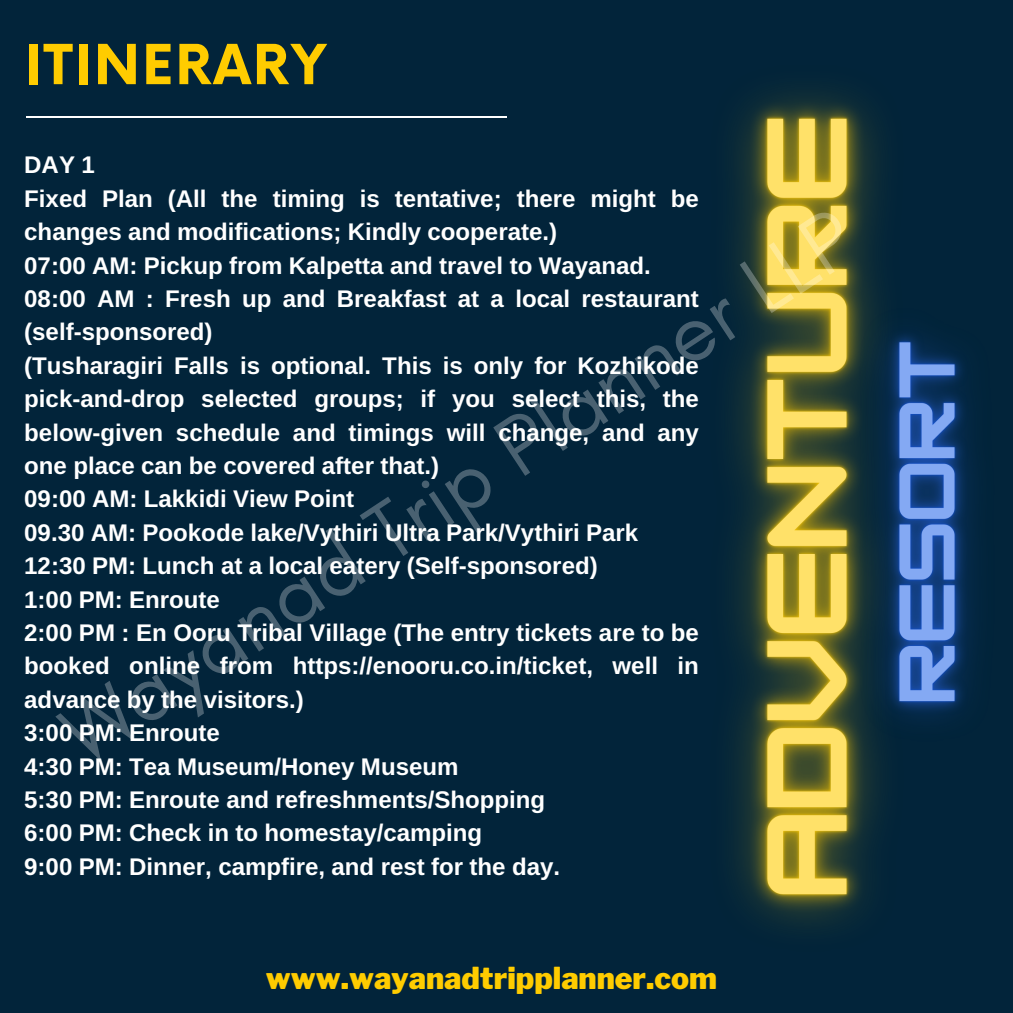
<style>
.page{position:relative;width:1013px;height:1013px;background:#fff}
.page>*{position:absolute;margin:0;border:0;box-sizing:border-box;transform-origin:0 0}
.t1{font:85.25px "Glacial Indifference";color:#fff}
.t2{font:700 53.75px "Now";letter-spacing:.04em;color:#fc0}
.t3{font:900 30px "Libre Franklin";color:#fc0}
.t4{font:24px/33.4px "Ramabhadra";color:#fff}
</style>
<div class="page">
<div style="left:0;top:0;width:1012px;height:1012px;background:#02243a"></div>
<hr style="left:27px;top:117px;width:479px;height:1px;background:#fff">
<img style="left:736px;top:93px;width:142px;height:832px">
<img style="left:813px;top:237px;width:159px;height:539px">
<h4 class="t2" style="left:24px;top:36px;width:304px">ITINERARY</h4>
<h3 class="t4" style="left:24px;top:148px;width:72px">DAY 1</h3>
<p class="t4" style="left:24px;top:182px;width:676px">Fixed Plan (All the timing is tentative; there might be changes and modifications; Kindly cooperate.)</p>
<p class="t4" style="left:24px;top:248px;width:628px">07:00 AM: Pickup from Kalpetta and travel to Wayanad.</p>
<p class="t4" style="left:24px;top:282px;width:676px">08:00 AM : Fresh up and Breakfast at a local restaurant (self-sponsored)</p>
<p class="t4" style="left:24px;top:349px;width:676px;text-align:justify">(Tusharagiri Falls is optional. This is only for Kozhikode pick-and-drop selected groups; if you select this, the below-given schedule and timings will change, and any one place can be covered after that.)</p>
<p class="t4" style="left:24px;top:482px;width:331px">09:00 AM: Lakkidi View Point</p>
<p class="t4" style="left:24px;top:516px;width:615px">09.30 AM: Pookode lake/Vythiri Ultra Park/Vythiri Park</p>
<p class="t4" style="left:24px;top:549px;width:575px">12:30 PM: Lunch at a local eatery (Self-sponsored)</p>
<p class="t4" style="left:24px;top:582px;width:197px">1:00 PM: Enroute</p>
<p class="t4" style="left:24px;top:616px;width:676px;text-align:justify">2:00 PM : En Ooru Tribal Village (The entry tickets are to be booked online from https://enooru.co.in/ticket, well in advance by the visitors.)</p>
<p class="t4" style="left:24px;top:716px;width:197px">3:00 PM: Enroute</p>
<p class="t4" style="left:24px;top:749px;width:435px">4:30 PM: Tea Museum/Honey Museum</p>
<p class="t4" style="left:24px;top:783px;width:522px">5:30 PM: Enroute and refreshments/Shopping</p>
<p class="t4" style="left:24px;top:816px;width:459px">6:00 PM: Check in to homestay/camping</p>
<p class="t4" style="left:24px;top:849px;width:537px">9:00 PM: Dinner, campfire, and rest for the day.</p>
<h1 class="t1" style="left:41px;top:694px;width:930px;rotate:-33deg">Wayanad Trip Planner LLP</h1>
<p class="t3" style="left:266px;top:959px;width:453px">www.wayanadtripplanner.com</p>
</div>
